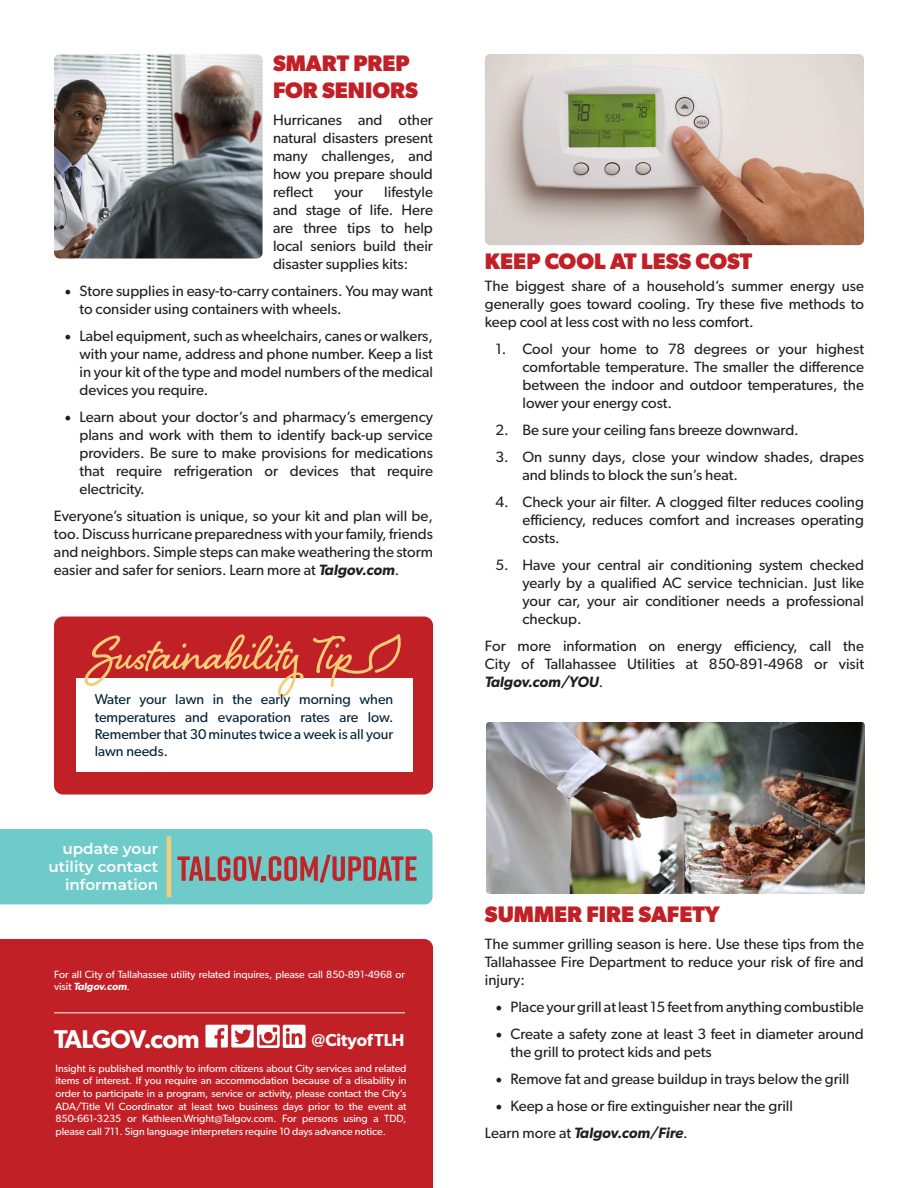
<style>
.page{position:relative;width:918px;height:1188px;background:#fff}
.page>*{position:absolute;margin:0;border:0;box-sizing:border-box;transform-origin:0 0}
.t1{font:600 25.8px "Gibson";letter-spacing:-.025em;color:#fff}
.t2{font:700 22.5px/27px "Gibson";color:#c12027}
.t3{font:600 17.4px "Gibson";color:#fff}
.t4{font:600 15.15px/18.1px "Montserrat";color:#fff;text-align:right}
.t5{font:15px/18px "Gibson";color:#231f20;text-align:justify}
.t6{font:italic 600 15px "Gibson";color:#231f20}
.t7{font:14.25px/17.1px "Gibson";color:#052438;text-align:justify}
.t8{font:10.5px/12.6px "Gibson";color:#fff;text-align:justify}
.s1{font-family:"Minion Pro";font-size:18px}
.s2{font-weight:600;font-style:italic}
.s3{font-weight:400;font-style:normal}
</style>
<div class="page">
<div style="left:0;top:939px;width:433px;height:249px;background:#c12027"></div>
<hr style="left:54px;top:1013px;width:351px;height:1px;background:#fff">
<svg style="left:206px;top:1025px;width:100px;height:23px"></svg>
<img style="left:485px;top:54px;width:379px;height:191px">
<img style="left:54px;top:54px;width:209px;height:204px">
<div style="left:54px;top:616px;width:379px;height:179px;background:#c12027;border-radius:9px"></div>
<div style="left:76px;top:678px;width:336px;height:93px;background:#fff"></div>
<svg style="left:84px;top:634px;width:219px;height:63px"></svg>
<svg style="left:313px;top:634px;width:88px;height:53px"></svg>
<img style="left:486px;top:722px;width:379px;height:172px">
<svg style="left:0;top:829px;width:433px;height:75px;background:#77bbba"></svg>
<p class="t2" style="left:273px;top:49px;width:146px">SMART PREP<br>FOR SENIORS</p>
<p class="t5" style="left:273px;top:110px;width:161px">Hurricanes and other natural disasters present many challenges, and how you prepare should reflect</p>
<p class="t5" style="left:273px;top:182px;width:161px;text-indent:111px">lifestyle and stage of life. Here are three tips to help local seniors build their disaster supplies kits:</p>
<p class="t5" style="left:79px;top:281px;width:355px;text-indent:-15px"><span class="s1">•</span> Store supplies in easy-to-carry containers. You may want to consider using containers with wheels.</p>
<p class="t5" style="left:79px;top:326px;width:355px;text-indent:-15px"><span class="s1">•</span> Label equipment, such as wheelchairs, canes or walkers, with your name, address and phone number. Keep a list in your kit of the type and model numbers of the medical devices you require.</p>
<p class="t5" style="left:79px;top:407px;width:355px;text-indent:-15px"><span class="s1">•</span> Learn about your doctor’s and pharmacy’s emergency plans and work with them to identify back-up service providers. Be sure to make provisions for medications that require refrigeration or devices that require electricity.</p>
<p class="t5" style="left:54px;top:506px;width:380px">Everyone’s situation is unique, so your kit and plan will be, too. Discuss hurricane preparedness with your family, friends and neighbors. Simple steps can make weathering the storm easier and safer for seniors. Learn more at <span class="s2">Talgov.com</span>.</p>
<p class="t5" style="left:334px;top:182px;width:30px">your</p>
<p class="t7" style="left:95px;top:691px;width:300px">Water your lawn in the early morning when temperatures and evaporation rates are low.<br>Remember that 30 minutes twice a week is all your lawn needs.</p>
<p class="t4" style="left:48px;top:839px;width:111px">update your utility contact information</p>
<p class="t8" style="left:54px;top:967px;width:353px">For all City of Tallahassee utility related inquires, please call 850-891-4968 or visit <span class="s2">Talgov.com</span>.</p>
<h1 class="t1" style="left:54px;top:1024px;width:147px">TALGOV.com</h1>
<p class="t3" style="left:311px;top:1030px;width:95px">@CityofTLH</p>
<p class="t8" style="left:56px;top:1062px;width:353px">Insight is published monthly to inform citizens about City services and related items of interest. If you require an accommodation because of a disability in order to participate in a program, service or activity, please contact the City’s ADA/Title VI Coordinator at least two business days prior to the event at 850-661-3235 or Kathleen.Wright@Talgov.com. For persons using a TDD, please call 711. Sign language interpreters require 10 days advance notice.</p>
<p class="t2" style="left:485px;top:247px;width:269px">KEEP COOL AT LESS COST</p>
<p class="t5" style="left:485px;top:277px;width:381px">The biggest share of a household’s summer energy use generally goes toward cooling. Try these five methods to keep cool at less cost with no less comfort.</p>
<p class="t5" style="left:522px;top:340px;width:343px;text-indent:-27px">1. Cool your home to 78 degrees or your highest comfortable temperature. The smaller the difference between the indoor and outdoor temperatures, the lower your energy cost.</p>
<p class="t5" style="left:495px;top:421px;width:305px">2. Be sure your ceiling fans breeze downward.</p>
<p class="t5" style="left:522px;top:448px;width:343px;text-indent:-27px">3. On sunny days, close your window shades, drapes and blinds to block the sun’s heat.</p>
<p class="t5" style="left:522px;top:493px;width:343px;text-indent:-27px">4. Check your air filter. A clogged filter reduces cooling efficiency, reduces comfort and increases operating costs.</p>
<p class="t5" style="left:522px;top:556px;width:343px;text-indent:-27px">5. Have your central air conditioning system checked yearly by a qualified AC service technician. Just like your car, your air conditioner needs a professional checkup.</p>
<p class="t5" style="left:485px;top:637px;width:381px">For more information on energy efficiency, call the City of Tallahassee Utilities at 850-891-4968 or visit <span class="s2">Talgov.com/YOU</span>.</p>
<p class="t2" style="left:485px;top:900px;width:236px">SUMMER FIRE SAFETY</p>
<p class="t5" style="left:485px;top:934px;width:381px">The summer grilling season is here. Use these tips from the Tallahassee Fire Department to reduce your risk of fire and injury:</p>
<p class="t5" style="left:495px;top:997px;width:370px"><span class="s1">•</span> Place your grill at least 15 feet from anything combustible</p>
<p class="t5" style="left:510px;top:1024px;width:355px;text-indent:-15px"><span class="s1">•</span> Create a safety zone at least 3 feet in diameter around the grill to protect kids and pets</p>
<p class="t5" style="left:495px;top:1069px;width:356px"><span class="s1">•</span> Remove fat and grease buildup in trays below the grill</p>
<p class="t5" style="left:495px;top:1096px;width:299px"><span class="s1">•</span> Keep a hose or fire extinguisher near the grill</p>
<p class="t6" style="left:485px;top:1123px;width:204px"><span class="s3">Learn more at</span> Talgov.com/Fire<span class="s3">.</span></p>
</div>
